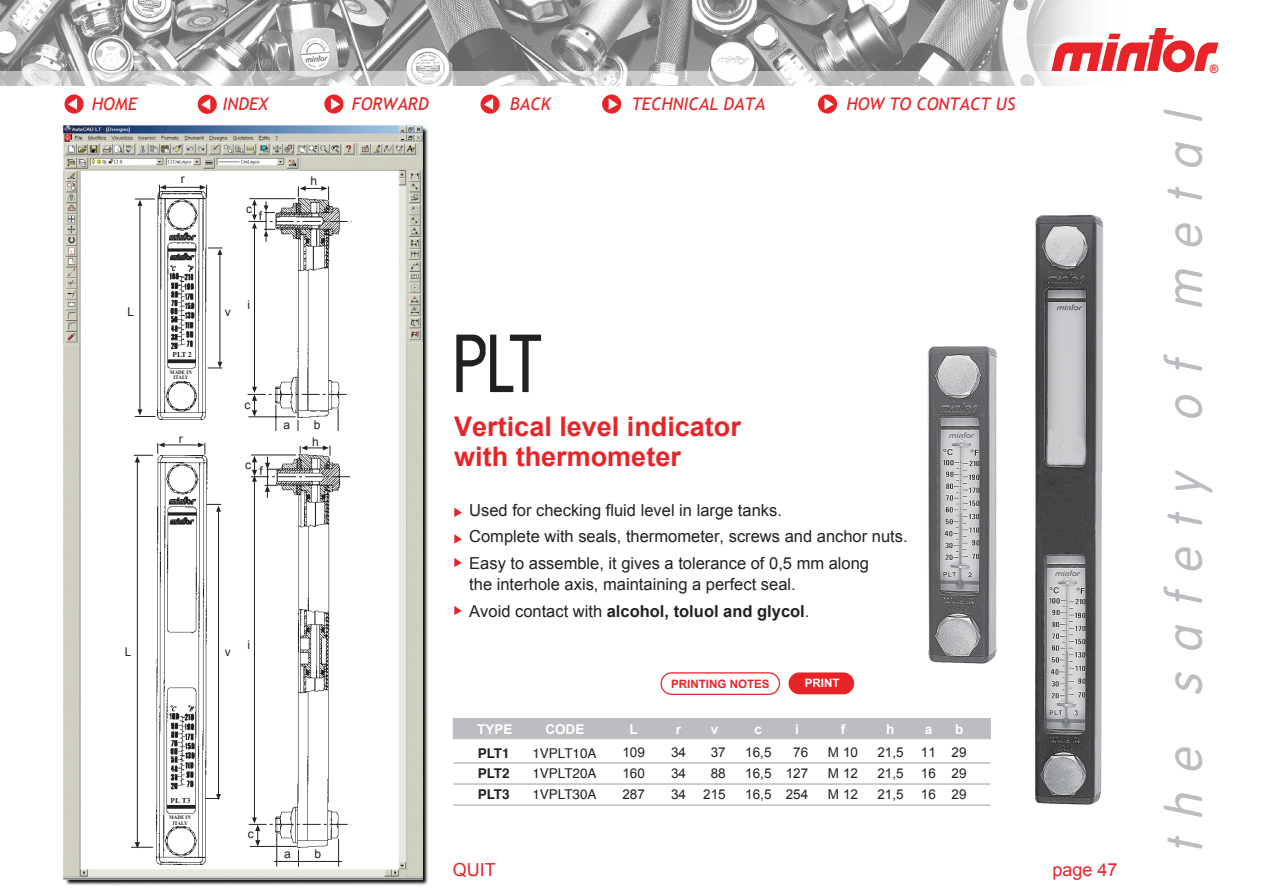
<style>
.page{position:relative;width:1263px;height:893px;background:#fff}
.page>*{position:absolute;margin:0;border:0;box-sizing:border-box;transform-origin:0 0}
.t1{font:700 72px "Myhota";color:#232020}
.t2{font:italic 300 49.95px "VAG Rounded";color:#bcbdc0;scale:.95 1}
.t3{font:700 27px/29.7px "Arial";color:#e72528}
.t4{font:18px "Arial";color:#e72528}
.t5{font:italic 17.4px "Trebuchet MS";color:#e72528}
.t6{font:16.5px/26.4px "Arial";color:#232020}
.t7{font:13.5px/20.5px "Arial";color:#232020}
.t8{font:13.5px/23.7px "Helvetica";color:#232020;text-align:center}
.t9{font:700 13.5px/23.7px "Arial";color:#fff}
.t10{font:700 13.5px/20.5px "Helvetica";color:#232020}
.t11{font:12px "Arial";color:#232020}
.t12{font:700 11.55px "Arial";color:#e72528}
.t13{font:700 11.55px "Arial";color:#fff}
.t14{font:700 7.5px "Times New Roman";color:#232020}
.t15{font:700 5.4px/5.4px "Times New Roman";color:#232020;text-align:center;scale:.92 1}
.s1{font-weight:700}
.s2{font-family:"Helvetica";color:#232020}
.s3{font-family:"Arial";font-weight:700;color:#fff}
.s4{font-weight:700;color:#fff}
</style>
<div class="page">
<svg style="left:454px;top:508px;width:8px;height:9px"></svg>
<svg style="left:454px;top:534px;width:8px;height:9px"></svg>
<svg style="left:454px;top:606px;width:8px;height:9px"></svg>
<img style="left:62px;top:125px;width:366px;height:760px">
<div style="left:453px;top:718px;width:538px;height:21px;background:#bcbdc0"></div>
<hr style="left:453px;top:762px;width:537px;height:2px;background:#bcbdc0">
<hr style="left:453px;top:783px;width:537px;height:2px;background:#bcbdc0">
<hr style="left:453px;top:804px;width:537px;height:2px;background:#bcbdc0">
<hr style="left:254px;top:228px;width:1px;height:159px;background:#232020">
<svg style="left:248px;top:387px;width:102px;height:44px"></svg>
<svg style="left:249px;top:186px;width:102px;height:56px"></svg>
<hr style="left:254px;top:481px;width:1px;height:337px;background:#232020">
<svg style="left:249px;top:817px;width:102px;height:50px"></svg>
<hr style="left:274px;top:861px;width:68px;height:1px;background:#232020">
<svg style="left:251px;top:445px;width:102px;height:53px"></svg>
<img style="left:1034px;top:214px;width:70px;height:591px">
<img style="left:927px;top:346px;width:70px;height:318px">
<hr style="left:218px;top:511px;width:1px;height:283px;background:#232020">
<svg style="left:213px;top:504px;width:8px;height:8px"></svg>
<svg style="left:213px;top:794px;width:8px;height:6px"></svg>
<hr style="left:137px;top:462px;width:1px;height:380px;background:#232020">
<svg style="left:131px;top:842px;width:22px;height:6px"></svg>
<hr style="left:164px;top:445px;width:34px;height:1px;background:#232020">
<svg style="left:134px;top:442px;width:31px;height:20px"></svg>
<svg style="left:198px;top:442px;width:8px;height:13px"></svg>
<img style="left:157px;top:191px;width:52px;height:228px">
<img style="left:276px;top:198px;width:66px;height:220px">
<img style="left:157px;top:455px;width:56px;height:409px">
<img style="left:276px;top:448px;width:75px;height:399px">
<hr style="left:140px;top:205px;width:1px;height:205px;background:#232020">
<svg style="left:135px;top:409px;width:20px;height:8px"></svg>
<hr style="left:165px;top:187px;width:35px;height:1px;background:#232020">
<svg style="left:135px;top:185px;width:31px;height:21px"></svg>
<svg style="left:200px;top:185px;width:7px;height:13px"></svg>
<hr style="left:220px;top:254px;width:1px;height:108px;background:#232020">
<svg style="left:208px;top:248px;width:14px;height:7px"></svg>
<svg style="left:208px;top:362px;width:14px;height:7px"></svg>
<svg style="left:169px;top:230px;width:27px;height:11px"></svg>
<svg style="left:170px;top:250px;width:24px;height:15px"></svg>
<svg style="left:170px;top:514px;width:24px;height:15px"></svg>
<svg style="left:169px;top:494px;width:27px;height:11px"></svg>
<img style="left:0;top:0;width:1219px;height:71px">
<img style="left:0;top:71px;width:1180px;height:15px">
<svg style="left:1051px;top:28px;width:167px;height:44px"></svg>
<svg style="left:64px;top:94px;width:20px;height:20px"></svg>
<svg style="left:68px;top:98px;width:9px;height:12px"></svg>
<svg style="left:198px;top:95px;width:19px;height:19px"></svg>
<svg style="left:201px;top:99px;width:9px;height:11px"></svg>
<svg style="left:324px;top:94px;width:19px;height:20px"></svg>
<svg style="left:331px;top:98px;width:9px;height:12px"></svg>
<svg style="left:480px;top:95px;width:20px;height:19px"></svg>
<svg style="left:484px;top:98px;width:9px;height:12px"></svg>
<svg style="left:602px;top:94px;width:19px;height:20px"></svg>
<svg style="left:609px;top:98px;width:9px;height:12px"></svg>
<div style="left:818px;top:94px;width:19px;height:20px;background:#e72528;border-radius:50%"></div>
<svg style="left:824px;top:98px;width:10px;height:12px"></svg>
<div style="left:788px;top:672px;width:66px;height:22px;background:#e72528;border-radius:11px"></div>
<div style="left:660px;top:672px;width:120px;height:23px;border:1px solid #e72528;border-radius:11px"></div>
<svg style="left:454px;top:558px;width:8px;height:9px"></svg>
<p class="t5" style="left:92px;top:93px;width:47px">HOME</p>
<p class="t5" style="left:223px;top:93px;width:47px">INDEX</p>
<p class="t5" style="left:352px;top:93px;width:78px">FORWARD</p>
<p class="t5" style="left:510px;top:93px;width:42px">BACK</p>
<p class="t5" style="left:632px;top:93px;width:135px">TECHNICAL DATA</p>
<p class="t5" style="left:846px;top:93px;width:170px">HOW TO CONTACT US</p>
<p class="t11" style="left:181px;top:171px;width:5px">r</p>
<p class="t11" style="left:246px;top:201px;width:7px">c</p>
<p class="t11" style="left:259px;top:208px;width:5px">f</p>
<p class="t11" style="left:311px;top:173px;width:8px">h</p>
<p class="t11" style="left:128px;top:303px;width:8px">L</p>
<p class="t11" style="left:225px;top:303px;width:7px">v</p>
<p class="t14" style="left:172px;top:350px;width:21px">PLT 2</p>
<p class="t15" style="left:170px;top:369px;width:26px">MADE IN<br>ITALY</p>
<p class="t11" style="left:179px;top:430px;width:5px">r</p>
<p class="t11" style="left:247px;top:297px;width:4px">i</p>
<p class="t11" style="left:245px;top:397px;width:7px">c</p>
<p class="t11" style="left:245px;top:457px;width:7px">c</p>
<p class="t11" style="left:260px;top:463px;width:5px">f</p>
<p class="t11" style="left:284px;top:417px;width:8px">a</p>
<p class="t11" style="left:314px;top:417px;width:8px">b</p>
<p class="t11" style="left:312px;top:433px;width:8px">h</p>
<p class="t11" style="left:125px;top:644px;width:8px">L</p>
<p class="t11" style="left:225px;top:644px;width:7px">v</p>
<p class="t11" style="left:248px;top:637px;width:4px">i</p>
<p class="t14" style="left:171px;top:797px;width:21px">PL T3</p>
<p class="t15" style="left:169px;top:815px;width:26px">MADE IN<br>ITALY</p>
<p class="t11" style="left:248px;top:826px;width:7px">c</p>
<p class="t11" style="left:284px;top:846px;width:8px">a</p>
<p class="t11" style="left:314px;top:846px;width:8px">b</p>
<p class="t1" style="left:454px;top:318px;width:90px">PLT</p>
<p class="t3" style="left:454px;top:412px;width:288px">Vertical level indicator with thermometer</p>
<p class="t6" style="left:469px;top:497px;width:440px">Used for checking fluid level in large tanks.<br>Complete with seals, thermometer, screws and anchor nuts.<br>Easy to assemble, it gives a tolerance of 0,5 mm along</p>
<p class="t6" style="left:469px;top:571px;width:342px">the interhole axis, maintaining a perfect seal.<br>Avoid contact with <span class="s1">alcohol, toluol and glycol</span>.</p>
<p class="t9" style="left:477px;top:718px;width:37px">TYPE<br><span class="s2">PLT1</span></p>
<p class="t10" style="left:478px;top:763px;width:33px">PLT2<br>PLT3</p>
<p class="t8" style="left:532px;top:718px;width:66px"><span class="s3">CODE<br></span>1VPLT10A</p>
<p class="t8" style="left:532px;top:764px;width:66px;line-height:20.5px;text-align:left">1VPLT20A<br>1VPLT30A</p>
<p class="t12" style="left:671px;top:676px;width:100px">PRINTING NOTES</p>
<p class="t13" style="left:805px;top:676px;width:36px">PRINT</p>
<p class="t9" style="left:629px;top:718px;width:10px">L</p>
<p class="t9" style="left:711px;top:718px;width:9px">v</p>
<p class="t7" style="left:622px;top:743px;width:24px;text-align:justify">109<br>160<br>287</p>
<p class="t7" style="left:671px;top:718px;width:17px;line-height:23.5px;text-align:center"><span class="s4">r<br></span>34</p>
<p class="t7" style="left:671px;top:763px;width:17px">34<br>34</p>
<p class="t7" style="left:703px;top:743px;width:24px;text-align:center">37<br>88<br>215</p>
<p class="t7" style="left:745px;top:718px;width:28px;line-height:23.5px;text-align:center"><span class="s4">c<br></span>16,5</p>
<p class="t7" style="left:745px;top:763px;width:28px">16,5<br>16,5</p>
<p class="t7" style="left:793px;top:718px;width:17px;line-height:23.5px"><span class="s4">i<br></span>76</p>
<p class="t7" style="left:786px;top:763px;width:24px">127<br>254</p>
<p class="t7" style="left:828px;top:718px;width:32px;line-height:23.5px;text-align:center"><span class="s4">f<br></span>M 10</p>
<p class="t7" style="left:828px;top:763px;width:32px">M 12<br>M 12</p>
<p class="t7" style="left:877px;top:718px;width:28px;line-height:23.5px;text-align:center"><span class="s4">h<br></span>21,5</p>
<p class="t7" style="left:877px;top:763px;width:28px">21,5<br>21,5</p>
<p class="t7" style="left:921px;top:718px;width:17px;line-height:23.5px"><span class="s4">a<br></span>11</p>
<p class="t7" style="left:921px;top:763px;width:17px">16<br>16</p>
<p class="t7" style="left:952px;top:718px;width:17px;line-height:23.5px"><span class="s4">b<br></span>29</p>
<p class="t7" style="left:952px;top:763px;width:17px">29<br>29</p>
<p class="t4" style="left:453px;top:858px;width:45px">QUIT</p>
<p class="t4" style="left:1052px;top:858px;width:67px">page 47</p>
<p class="t12" style="left:1210px;top:62px;width:10px">®</p>
<p class="t2" style="left:1156px;top:853px;width:791px;rotate:-90deg">the safety of metal</p>
</div>
